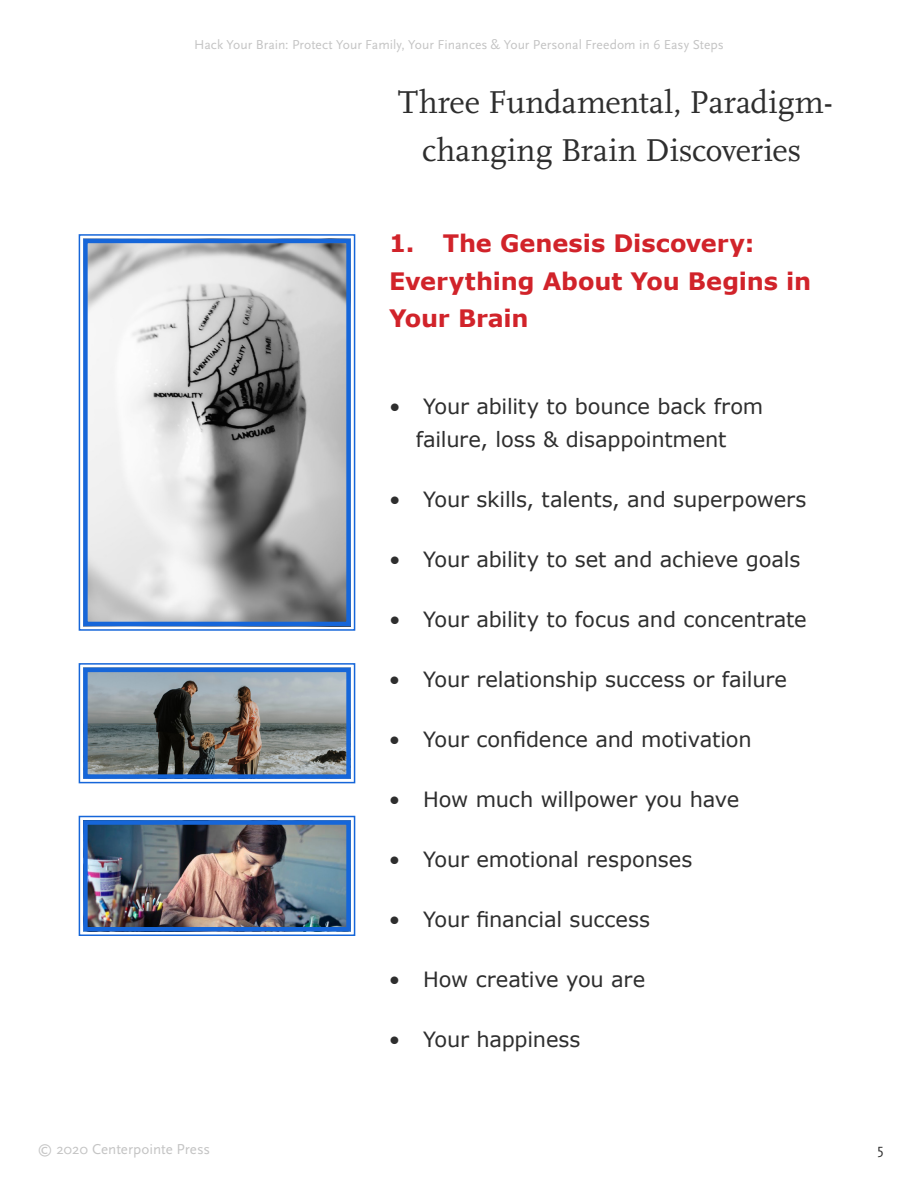
<style>
.page{position:relative;width:918px;height:1188px;background:#fff}
.page>*{position:absolute;margin:0;border:0;box-sizing:border-box;transform-origin:0 0}
.Body{font:33px/48px "Scala Pro";color:#2e2e2e;text-align:center}
.t1{font:700 24px/37.5px "Verdana";letter-spacing:-.005em;color:#d1232a}
.t2{font:21px/33px "Verdana";letter-spacing:-.01em;color:#2e2e2e;text-align:center}
.t3{font:15px "Scala Sans Pro";color:#c4c4c4}
.t4{font:15px "Scala Sans Pro";color:#2e2e2e}
.t5{font:13.5px "Scala Sans Pro";color:#c4c4c4}
</style>
<div class="page">
<svg style="left:78px;top:234px;width:278px;height:397px"></svg>
<div style="left:83px;top:239px;width:268px;height:387px;border:4px solid #1666d9"></div>
<img style="left:78px;top:815px;width:278px;height:121px">
<div style="left:83px;top:820px;width:268px;height:112px;border:4px solid #1666d9"></div>
<svg style="left:78px;top:663px;width:278px;height:121px;background:#858b8f"></svg>
<div style="left:83px;top:668px;width:268px;height:111px;border:4px solid #1666d9"></div>
<p class="t5" style="left:194px;top:37px;width:531px">Hack Your Brain: Protect Your Family, Your Finances &amp; Your Personal Freedom in 6 Easy Steps</p>
<p class="Body" style="left:398px;top:78px;width:436px">Three Fundamental, Paradigm&shy;changing Brain Discoveries</p>
<p class="t1" style="left:389px;top:224px;width:424px">1. The Genesis Discovery:<br>Everything About You Begins in<br>Your Brain</p>
<p class="t2" style="left:389px;top:390px;width:376px">• Your ability to bounce back from failure, loss &amp; disappointment</p>
<p class="t2" style="left:389px;top:483px;width:419px">• Your skills, talents, and superpowers</p>
<p class="t2" style="left:389px;top:543px;width:413px">• Your ability to set and achieve goals</p>
<p class="t2" style="left:389px;top:603px;width:419px">• Your ability to focus and concentrate</p>
<p class="t2" style="left:389px;top:663px;width:400px">• Your relationship success or failure</p>
<p class="t2" style="left:389px;top:723px;width:365px">• Your confidence and motivation</p>
<p class="t2" style="left:389px;top:783px;width:352px">• How much willpower you have</p>
<p class="t2" style="left:389px;top:843px;width:305px">• Your emotional responses</p>
<p class="t2" style="left:389px;top:903px;width:263px">• Your financial success</p>
<p class="t3" style="left:38px;top:1140px;width:174px">© 2020 Centerpointe Press</p>
<p class="t2" style="left:389px;top:963px;width:258px">• How creative you are</p>
<p class="t2" style="left:389px;top:1023px;width:193px">• Your happiness</p>
<p class="t4" style="left:877px;top:1140px;width:8px">5</p>
</div>
